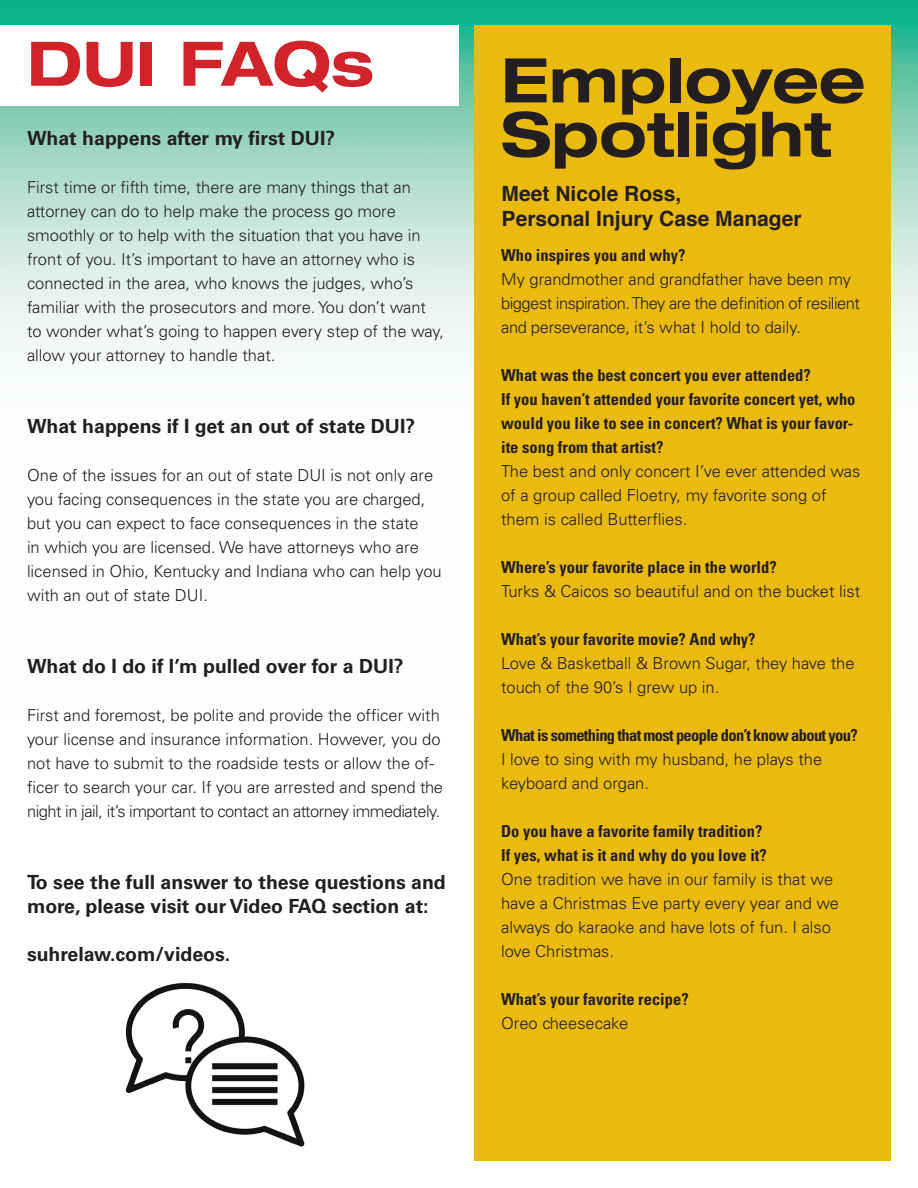
<style>
.page{position:relative;width:918px;height:1188px;background:#fff}
.page>*{position:absolute;margin:0;border:0;box-sizing:border-box;transform-origin:0 0}
.t1{font:700 expanded 61.5px/54px "Helvetica Neue";color:#231f20}
.t2{font:700 expanded 61.5px "Helvetica Neue";color:#d1232a}
.t3{font:700 21px "Helvetica";color:#231f20}
.t4{font:700 19.5px/24px "Univers";color:#231f20}
.t5{font:300 16.5px/24px "Univers";color:#231f20}
.t6{font:700 condensed 16.5px/24px "Univers";color:#231f20}
.t7{font:300 16.5px/24px "Univers";letter-spacing:-.02em;color:#231f20}
.t8{font:700 condensed 16.5px "Univers";letter-spacing:-.04em;color:#231f20}
</style>
<div class="page">
<img style="left:0;top:0;width:918px;height:350px">
<div style="left:474px;top:26px;width:417px;height:1135px;background:#eaba0e"></div>
<div style="left:0;top:26px;width:459px;height:80px;background:#fff"></div>
<img style="left:125px;top:982px;width:180px;height:165px">
<p class="t2" style="left:27px;top:25px;width:349px">DUI FAQs</p>
<p class="t4" style="left:27px;top:126px;width:310px">What happens after my first DUI?</p>
<p class="t5" style="left:27px;top:175px;width:419px">First time or fifth time, there are many things that an attorney can do to help make the process go more smoothly or to help with the situation that you have in front of you. It’s important to have an attorney who is connected in the area, who knows the judges, who’s familiar with the prosecutors and more. You don’t want to wonder what’s going to happen every step of the way, allow your attorney to handle that.</p>
<p class="t4" style="left:27px;top:414px;width:390px">What happens if I get an out of state DUI?</p>
<p class="t5" style="left:27px;top:463px;width:416px">One of the issues for an out of state DUI is not only are you facing consequences in the state you are charged, but you can expect to face consequences in the state<br>in which you are licensed. We have attorneys who are licensed in Ohio, Kentucky and Indiana who can help you with an out of state DUI.</p>
<p class="t4" style="left:27px;top:654px;width:378px">What do I do if I’m pulled over for a DUI?</p>
<p class="t5" style="left:27px;top:703px;width:418px">First and foremost, be polite and provide the officer with your license and insurance information. However, you do not have to submit to the roadside tests or allow the of&shy;ficer to search your car. If you are arrested and spend the night in jail, it’s important to contact an attorney immediately.</p>
<p class="t4" style="left:27px;top:870px;width:420px">To see the full answer to these questions and more, please visit our Video FAQ section at:</p>
<p class="t4" style="left:27px;top:942px;width:205px">suhrelaw.com/videos.</p>
<p class="t1" style="left:501px;top:52px;width:366px">Employee<br>Spotlight</p>
<p class="t3" style="left:502px;top:177px;width:181px">Meet Nicole Ross,</p>
<p class="t3" style="left:502px;top:202px;width:301px">Personal Injury Case Manager</p>
<p class="t6" style="left:501px;top:243px;width:186px">Who inspires you and why?</p>
<p class="t7" style="left:501px;top:268px;width:360px">My grandmother and grandfather have been my biggest inspiration. They are the definition of resilient and perseverance, it’s what I hold to daily.</p>
<p class="t6" style="left:501px;top:363px;width:311px">What was the best concert you ever attended?</p>
<p class="t6" style="left:501px;top:387px;width:356px">If you haven’t attended your favorite concert yet, who would you like to see in concert? What is your favor&shy;ite song from that artist?</p>
<p class="t5" style="left:501px;top:460px;width:361px">The best and only concert I’ve ever attended was of a group called Floetry, my favorite song of them is called Butterflies.</p>
<p class="t6" style="left:501px;top:555px;width:277px">Where’s your favorite place in the world?</p>
<p class="t5" style="left:501px;top:580px;width:361px">Turks &amp; Caicos so beautiful and on the bucket list</p>
<p class="t6" style="left:501px;top:627px;width:256px">What’s your favorite movie? And why?</p>
<p class="t5" style="left:501px;top:652px;width:355px">Love &amp; Basketball &amp; Brown Sugar, they have the touch of the 90’s I grew up in.</p>
<p class="t8" style="left:501px;top:725px;width:358px">What is something that most people don’t know about you?</p>
<p class="t5" style="left:501px;top:748px;width:323px">I love to sing with my husband, he plays the</p>
<p class="t5" style="left:501px;top:772px;width:149px">keyboard and organ.</p>
<p class="t6" style="left:501px;top:819px;width:263px">Do you have a favorite family tradition?</p>
<p class="t6" style="left:501px;top:843px;width:267px">If yes, what is it and why do you love it?</p>
<p class="t5" style="left:501px;top:868px;width:339px">One tradition we have in our family is that we have a Christmas Eve party every year and we always do karaoke and have lots of fun. I also love Christmas.</p>
<p class="t6" style="left:501px;top:987px;width:189px">What’s your favorite recipe?</p>
<p class="t5" style="left:501px;top:1012px;width:129px">Oreo cheesecake</p>
</div>
